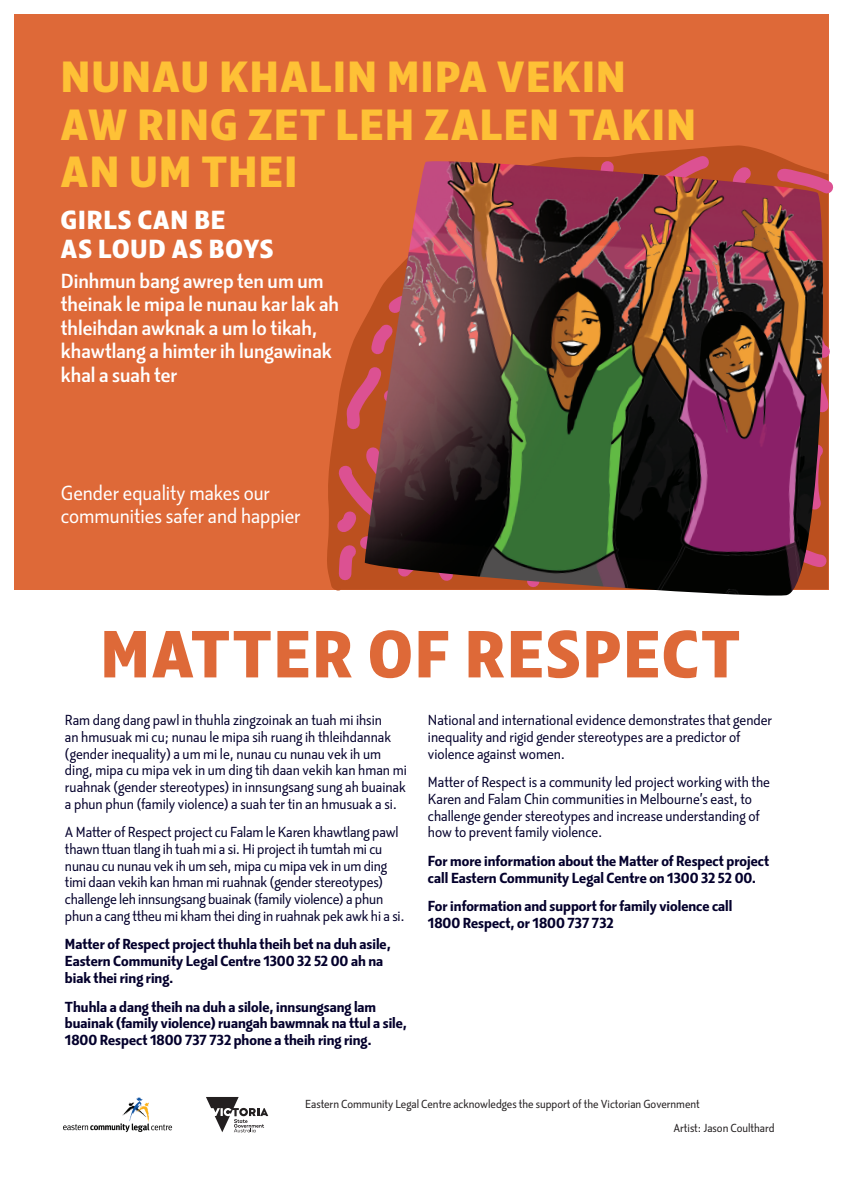
<style>
.page{position:relative;width:842px;height:1191px;background:#fff}
.page>*{position:absolute;margin:0;border:0;box-sizing:border-box;transform-origin:0 0}
.Heading{font:63.7px "Kranto Extra Bold Display";letter-spacing:.035em;color:#de6938}
.Heading-2{font:41.8px/47.4px "Kranto Extra Bold Display";letter-spacing:.035em;color:#fec136}
.Subhead{font:25.1px/29.3px "Kranto Extra Bold Display";letter-spacing:.035em;color:#fff}
.Body_head_1{font:19.5px/23.4px "Kranto Medium Display";color:#fff}
.Body_head_1-2{font:19.5px/23.4px "Kranto Regular Display";color:#fff}
.BODY_4{font:13.9px/16.7px "Kranto Regular Display";color:#04002c}
.BODY_3{font:13.9px/16.7px "Kranto Bold D Isplay";color:#04002c}
.t1{font:11.1px "Kranto Regular Display";color:#231f20}
</style>
<div class="page">
<div style="left:14px;top:14px;width:814px;height:576px;background:#de6938"></div>
<svg style="left:331px;top:146px;width:503px;height:445px"></svg>
<img style="left:365px;top:161px;width:463px;height:435px">
<svg style="left:206px;top:1097px;width:62px;height:35px"></svg>
<img style="left:63px;top:1097px;width:110px;height:36px">
<p class="Heading-2" style="left:61px;top:54px;width:636px">NUNAU KHALIN MIPA VEKIN<br>AW RING ZET LEH ZALEN TAKIN<br>AN UM THEI</p>
<p class="Subhead" style="left:61px;top:205px;width:214px">GIRLS CAN BE<br>AS LOUD AS BOYS</p>
<p class="Body_head_1" style="left:61px;top:270px;width:280px">Dinhmun bang awrep ten um um theinak le mipa le nunau kar lak ah thleihdan awknak a um lo tikah, khawtlang a himter ih lungawinak khal a suah ter</p>
<p class="Body_head_1-2" style="left:61px;top:481px;width:241px">Gender equality makes our communities safer and happier</p>
<p class="Heading" style="left:101px;top:612px;width:641px">MATTER OF RESPECT</p>
<p class="BODY_4" style="left:65px;top:712px;width:343px">Ram dang dang pawl in thuhla zingzoinak an tuah mi ihsin<br>an hmusuak mi cu; nunau le mipa sih ruang ih thleihdannak (gender inequality) a um mi le, nunau cu nunau vek ih um ding, mipa cu mipa vek in um ding tih daan vekih kan hman mi ruahnak (gender stereotypes) in innsungsang sung ah buainak a phun phun (family violence) a suah ter tin an hmusuak a si.</p>
<p class="BODY_4" style="left:65px;top:824px;width:341px">A Matter of Respect project cu Falam le Karen khawtlang pawl thawn ttuan tlang ih tuah mi a si. Hi project ih tumtah mi cu nunau cu nunau vek ih um seh, mipa cu mipa vek in um ding timi daan vekih kan hman mi ruahnak (gender stereotypes) challenge leh innsungsang buainak (family violence) a phun phun a cang ttheu mi kham thei ding in ruahnak pek awk hi a si.</p>
<p class="BODY_3" style="left:65px;top:936px;width:327px">Matter of Respect project thuhla theih bet na duh asile,<br>Eastern Community Legal Centre 1300 32 52 00 ah na biak thei ring ring.</p>
<p class="BODY_3" style="left:65px;top:998px;width:344px">Thuhla a dang theih na duh a silole, innsungsang lam buainak (family violence) ruangah bawmnak na ttul a sile,<br>1800 Respect 1800 737 732 phone a theih ring ring.</p>
<p class="BODY_4" style="left:428px;top:712px;width:346px">National and international evidence demonstrates that gender inequality and rigid gender stereotypes are a predictor of violence against women.</p>
<p class="BODY_4" style="left:428px;top:774px;width:344px">Matter of Respect is a community led project working with the Karen and Falam Chin communities in Melbourne’s east, to challenge gender stereotypes and increase understanding of how to prevent family violence.</p>
<p class="BODY_3" style="left:428px;top:853px;width:343px">For more information about the Matter of Respect project call Eastern Community Legal Centre on 1300 32 52 00.</p>
<p class="BODY_3" style="left:428px;top:898px;width:306px">For information and support for family violence call<br>1800 Respect, or 1800 737 732</p>
<p class="t1" style="left:305px;top:1096px;width:396px">Eastern Community Legal Centre acknowledges the support of the Victorian Government</p>
<p class="t1" style="left:673px;top:1121px;width:103px">Artist: Jason Coulthard</p>
</div>
